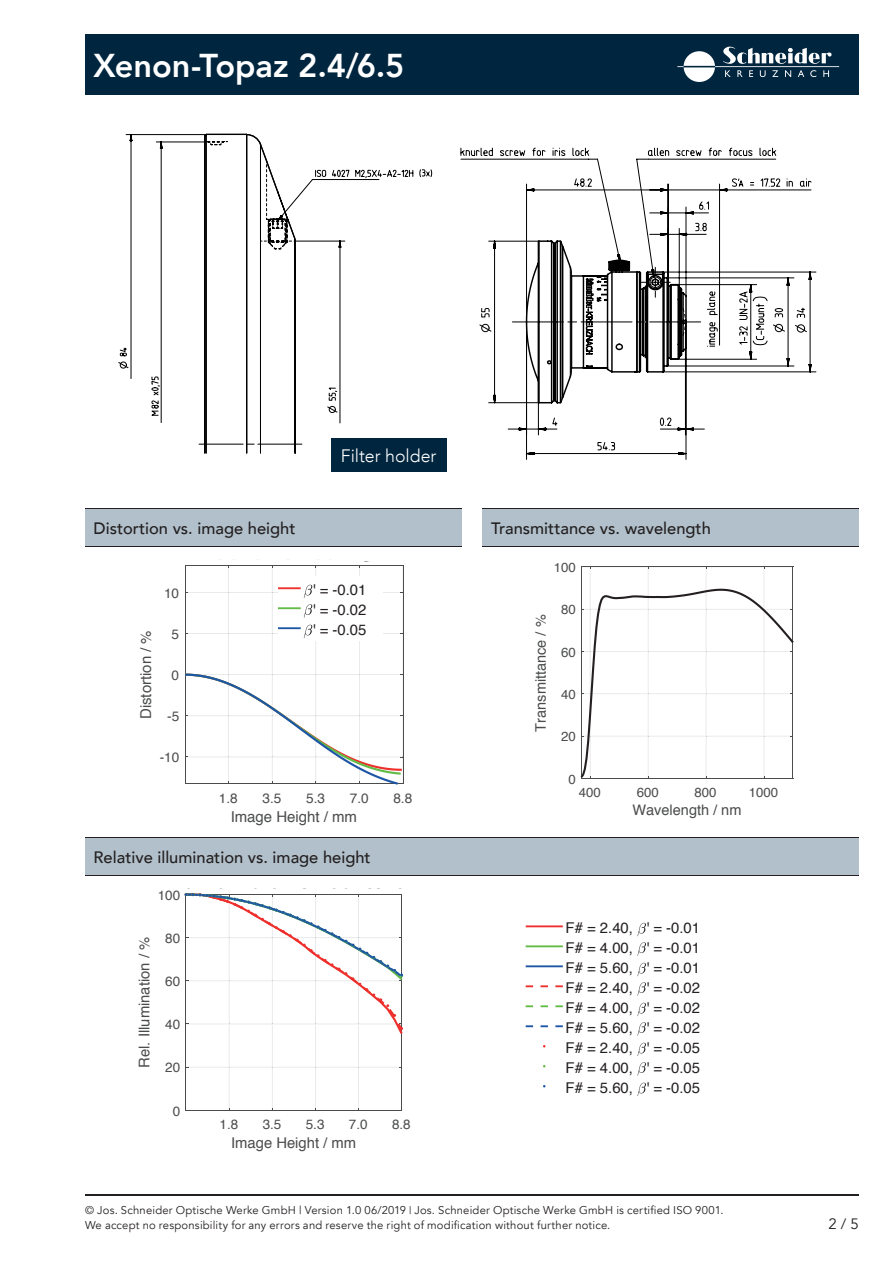
<style>
.page{position:relative;width:893px;height:1263px;background:#fff}
.page>*{position:absolute;margin:0;border:0;box-sizing:border-box;transform-origin:0 0}
.t1{font:800 33px "Avenir LT Com";color:#fff}
.t2{font:300 18px "Avenir LT Com";color:#fff}
.t3{font:500 16.5px "Avenir LT Com";color:#231f20}
.t4{font:15px "Helvetica";color:#4b4c4d}
.t5{font:15px "Avenir LT Com";color:#231f20}
.t6{font:14.85px/20px "Helvetica";color:#231f20;text-align:justify}
.t7{font:14.85px "Helvetica";color:#4b4c4d}
.t8{font:14.55px "Helvetica";color:#4b4c4d}
.t9{font:13.65px "Helvetica";color:#4b4c4d}
.t10{font:13.5px "Helvetica";color:#4b4c4d}
.t11{font:13.2px "Helvetica";color:#4b4c4d}
.t12{font:11.25px/15px "Avenir LT Com";letter-spacing:.02em;color:#231f20}
.s1{font-size:10.5px}
</style>
<div class="page">
<hr style="left:85px;top:1194px;width:774px;height:1px;background:#231f20">
<div style="left:85px;top:34px;width:774px;height:61px;background:#00263f"></div>
<svg style="left:677px;top:51px;width:38px;height:31px"></svg>
<hr style="left:715px;top:66px;width:124px;height:1px;background:#fff">
<svg style="left:723px;top:46px;width:109px;height:18px"></svg>
<svg style="left:725px;top:70px;width:6px;height:7px"></svg>
<svg style="left:737px;top:70px;width:6px;height:7px"></svg>
<svg style="left:749px;top:70px;width:4px;height:7px"></svg>
<svg style="left:760px;top:70px;width:6px;height:7px"></svg>
<svg style="left:772px;top:70px;width:6px;height:7px"></svg>
<svg style="left:785px;top:70px;width:6px;height:7px"></svg>
<svg style="left:798px;top:70px;width:6px;height:7px"></svg>
<svg style="left:810px;top:70px;width:6px;height:7px"></svg>
<svg style="left:823px;top:70px;width:6px;height:7px"></svg>
<svg style="left:488px;top:271px;width:329px;height:189px"></svg>
<svg style="left:526px;top:147px;width:286px;height:289px"></svg>
<svg style="left:460px;top:147px;width:308px;height:200px"></svg>
<svg style="left:118px;top:133px;width:328px;height:321px"></svg>
<div style="left:85px;top:508px;width:376px;height:39px;background:#b1c0ca"></div>
<div style="left:483px;top:508px;width:376px;height:39px;background:#b1c0ca"></div>
<div style="left:85px;top:837px;width:774px;height:38px;background:#b1c0ca"></div>
<hr style="left:590px;top:567px;width:1px;height:42px;background:#e1e2e4">
<hr style="left:648px;top:567px;width:1px;height:42px;background:#e1e2e4">
<hr style="left:706px;top:567px;width:1px;height:42px;background:#e1e2e4">
<hr style="left:764px;top:567px;width:1px;height:42px;background:#e1e2e4">
<hr style="left:581px;top:566px;width:1px;height:213px;background:#4b4c4d">
<hr style="left:793px;top:566px;width:1px;height:213px;background:#4b4c4d">
<svg style="left:582px;top:566px;width:211px;height:3px"></svg>
<svg style="left:581px;top:589px;width:213px;height:190px"></svg>
<svg style="left:185px;top:893px;width:218px;height:218px"></svg>
<svg style="left:185px;top:565px;width:219px;height:220px"></svg>
<hr style="left:279px;top:627px;width:22px;height:2px;background:#1e56a6">
<hr style="left:85px;top:837px;width:774px;height:1px;background:#231f20">
<hr style="left:85px;top:546px;width:376px;height:1px;background:#231f20">
<hr style="left:85px;top:508px;width:376px;height:1px;background:#231f20">
<hr style="left:483px;top:508px;width:376px;height:1px;background:#231f20">
<hr style="left:85px;top:875px;width:774px;height:1px;background:#231f20">
<hr style="left:483px;top:546px;width:376px;height:1px;background:#231f20">
<svg style="left:637px;top:923px;width:9px;height:13px"></svg>
<hr style="left:526px;top:925px;width:37px;height:2px;background:#ee2f2c">
<svg style="left:637px;top:942px;width:9px;height:14px"></svg>
<hr style="left:526px;top:945px;width:37px;height:2px;background:#62bb46">
<svg style="left:637px;top:963px;width:9px;height:13px"></svg>
<hr style="left:526px;top:965px;width:37px;height:2px;background:#1e56a6">
<svg style="left:637px;top:982px;width:9px;height:14px"></svg>
<svg style="left:526px;top:985px;width:37px;height:2px"></svg>
<svg style="left:637px;top:1003px;width:9px;height:13px"></svg>
<svg style="left:526px;top:1005px;width:37px;height:2px"></svg>
<svg style="left:637px;top:1022px;width:9px;height:14px"></svg>
<svg style="left:526px;top:1025px;width:37px;height:2px"></svg>
<svg style="left:637px;top:1043px;width:9px;height:13px"></svg>
<svg style="left:637px;top:1062px;width:9px;height:14px"></svg>
<svg style="left:637px;top:1083px;width:9px;height:13px"></svg>
<div style="left:331px;top:439px;width:115px;height:33px;background:#00263f"></div>
<h1 class="t1" style="left:94px;top:46px;width:312px">Xenon-Topaz 2.4/6.5</h1>
<h2 class="t2" style="left:341px;top:445px;width:97px">Filter holder</h2>
<h3 class="t3" style="left:94px;top:518px;width:204px">Distortion vs. image height</h3>
<h3 class="t3" style="left:491px;top:518px;width:221px">Transmittance vs. wavelength</h3>
<p class="t9" style="left:164px;top:582px;width:17px">10</p>
<h3 class="t4" style="left:134px;top:719px;width:90px;rotate:-90deg">Distortion / %</h3>
<p class="t9" style="left:172px;top:623px;width:9px">5</p>
<p class="t9" style="left:172px;top:665px;width:9px">0</p>
<p class="t9" style="left:167px;top:706px;width:14px">-5</p>
<p class="t9" style="left:160px;top:747px;width:21px">-10</p>
<h3 class="t6" style="left:313px;top:580px;width:55px">' = -0.01 ' = -0.02 ' = -0.05</h3>
<p class="t9" style="left:219px;top:787px;width:20px">1.8</p>
<p class="t9" style="left:263px;top:787px;width:20px">3.5</p>
<p class="t9" style="left:306px;top:787px;width:20px">5.3</p>
<p class="t9" style="left:350px;top:787px;width:20px">7.0</p>
<p class="t9" style="left:393px;top:787px;width:20px">8.8</p>
<h3 class="t4" style="left:231px;top:805px;width:128px">Image Height / mm</h3>
<h3 class="t3" style="left:94px;top:848px;width:279px">Relative illumination vs. image height</h3>
<p class="t10" style="left:158px;top:885px;width:24px">100</p>
<h3 class="t7" style="left:133px;top:1068px;width:132px;rotate:-90deg">Rel. Illumination / %</h3>
<p class="t10" style="left:165px;top:928px;width:16px">80</p>
<p class="t10" style="left:165px;top:971px;width:16px">60</p>
<p class="t10" style="left:165px;top:1014px;width:16px">40</p>
<p class="t10" style="left:165px;top:1057px;width:16px">20</p>
<p class="t10" style="left:173px;top:1100px;width:9px">0</p>
<p class="t10" style="left:220px;top:1114px;width:20px">1.8</p>
<p class="t10" style="left:263px;top:1114px;width:20px">3.5</p>
<p class="t10" style="left:306px;top:1114px;width:20px">5.3</p>
<p class="t10" style="left:349px;top:1114px;width:20px">7.0</p>
<p class="t10" style="left:392px;top:1114px;width:20px">8.8</p>
<h3 class="t7" style="left:231px;top:1131px;width:127px">Image Height / mm</h3>
<p class="t11" style="left:554px;top:557px;width:24px">100</p>
<p class="t8" style="left:529px;top:731px;width:118px;rotate:-90deg">Transmittance / %</p>
<p class="t11" style="left:561px;top:600px;width:16px">80</p>
<p class="t11" style="left:561px;top:642px;width:16px">60</p>
<p class="t11" style="left:561px;top:684px;width:16px">40</p>
<p class="t11" style="left:561px;top:726px;width:16px">20</p>
<p class="t11" style="left:568px;top:769px;width:9px">0</p>
<p class="t11" style="left:579px;top:782px;width:24px">400</p>
<p class="t11" style="left:637px;top:782px;width:24px">600</p>
<p class="t11" style="left:695px;top:782px;width:24px">800</p>
<p class="t11" style="left:749px;top:782px;width:31px">1000</p>
<p class="t8" style="left:632px;top:799px;width:110px">Wavelength / nm</p>
<h3 class="t6" style="left:566px;top:918px;width:136px">F# = 2.40, ' = -0.01<br>F# = 4.00, ' = -0.01<br>F# = 5.60, ' = -0.01<br>F# = 2.40, ' = -0.02<br>F# = 4.00, ' = -0.02<br>F# = 5.60, ' = -0.02<br>F# = 2.40, ' = -0.05<br>F# = 4.00, ' = -0.05<br>F# = 5.60, ' = -0.05</h3>
<p class="t12" style="left:85px;top:1203px;width:640px">© Jos. Schneider Optische Werke GmbH | Version 1.0 06/2019 <span class="s1">|</span> Jos. Schneider Optische Werke GmbH is certified ISO 9001.<br>We accept no responsibility for any errors and reserve the right of modification without further notice.</p>
<h3 class="t5" style="left:828px;top:1214px;width:32px">2 / 5</h3>
</div>
